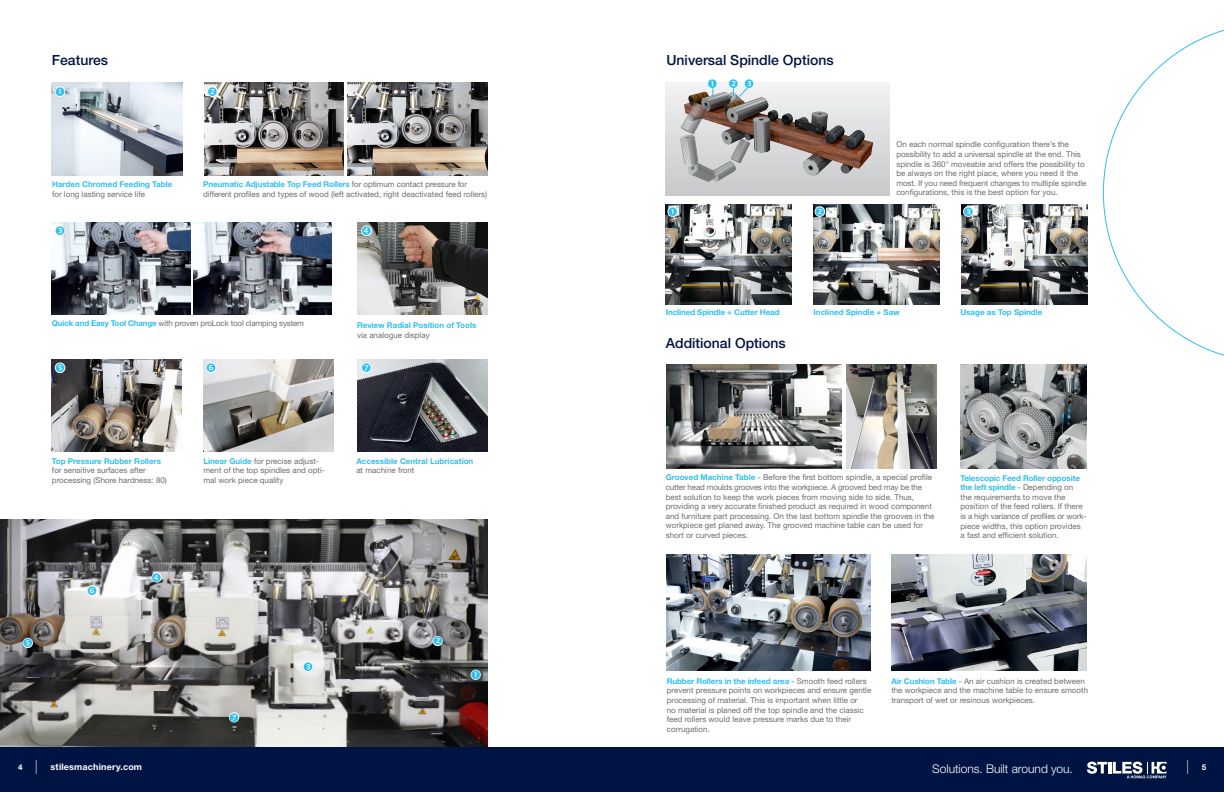
<style>
.page{position:relative;width:1224px;height:792px;background:#fff}
.page>*{position:absolute;margin:0;border:0;box-sizing:border-box;transform-origin:0 0}
.t1{font:500 14px "Helvetica Neue LT Std";color:#001443}
.t2{font:100 14px "Helvetica Neue LT Std";color:#fff}
.t3{font:300 12px "Helvetica Neue LTW1 G";letter-spacing:-.005em;color:#fff}
.t4{font:700 9px "Helvetica Neue LT Std";letter-spacing:.02em;color:#fff}
.t5{font:8px/9.6px "Helvetica Neue LT Std";color:#6c6d70}
.t6{font:700 8px "Helvetica Neue LT Std";color:#30bfef}
.t7{font:8px "Helvetica Neue LT Std";letter-spacing:-.02em;color:#6c6d70}
.t8{font:700 8px "Helvetica Neue LT Std";color:#fff}
.s1{font-weight:700;color:#30bfef}
.s2{font-weight:100;font-size:14px}
</style>
<div class="page">
<svg style="left:1103px;top:29px;width:121px;height:327px"></svg>
<div style="left:0;top:747px;width:1224px;height:45px;background:#001443"></div>
<img style="left:52px;top:83px;width:130px;height:92px">
<img style="left:204px;top:83px;width:140px;height:92px">
<img style="left:347px;top:83px;width:140px;height:92px">
<img style="left:357px;top:222px;width:130px;height:93px">
<img style="left:52px;top:222px;width:138px;height:93px">
<img style="left:193px;top:222px;width:139px;height:93px">
<img style="left:357px;top:359px;width:130px;height:93px">
<img style="left:52px;top:359px;width:130px;height:93px">
<img style="left:203px;top:359px;width:131px;height:93px">
<div style="left:666px;top:83px;width:223px;height:112px;background:linear-gradient(to bottom,#f2f2f3,#c7c8cb)"></div>
<img style="left:671px;top:83px;width:216px;height:112px">
<img style="left:666px;top:205px;width:126px;height:100px">
<img style="left:961px;top:205px;width:126px;height:100px">
<img style="left:814px;top:205px;width:126px;height:100px">
<img style="left:666px;top:364px;width:176px;height:104px">
<img style="left:846px;top:364px;width:91px;height:104px">
<img style="left:960px;top:364px;width:126px;height:104px">
<img style="left:666px;top:554px;width:204px;height:117px">
<img style="left:891px;top:554px;width:195px;height:117px">
<svg style="left:1087px;top:762px;width:79px;height:16px"></svg>
<img style="left:0;top:519px;width:487px;height:228px">
<svg style="left:708px;top:82px;width:9px;height:15px"></svg>
<svg style="left:729px;top:82px;width:24px;height:15px"></svg>
<svg style="left:668px;top:207px;width:9px;height:9px"></svg>
<svg style="left:816px;top:207px;width:8px;height:9px"></svg>
<svg style="left:964px;top:207px;width:9px;height:9px"></svg>
<svg style="left:56px;top:87px;width:8px;height:9px"></svg>
<svg style="left:208px;top:87px;width:9px;height:9px"></svg>
<svg style="left:56px;top:226px;width:8px;height:9px"></svg>
<svg style="left:362px;top:226px;width:9px;height:9px"></svg>
<svg style="left:56px;top:363px;width:8px;height:9px"></svg>
<svg style="left:207px;top:363px;width:9px;height:9px"></svg>
<svg style="left:362px;top:363px;width:9px;height:9px"></svg>
<svg style="left:24px;top:638px;width:8px;height:9px"></svg>
<svg style="left:88px;top:586px;width:8px;height:9px"></svg>
<svg style="left:152px;top:573px;width:9px;height:9px"></svg>
<svg style="left:230px;top:713px;width:8px;height:9px"></svg>
<svg style="left:304px;top:662px;width:8px;height:9px"></svg>
<svg style="left:433px;top:637px;width:9px;height:8px"></svg>
<svg style="left:471px;top:670px;width:9px;height:9px"></svg>
<h1 class="t1" style="left:52px;top:51px;width:58px">Features</h1>
<p class="t6" style="left:52px;top:179px;width:122px">Harden Chromed Feeding Table</p>
<p class="t5" style="left:52px;top:189px;width:94px">for long lasting service life</p>
<p class="t5" style="left:203px;top:179px;width:286px"><span class="s1">Pneumatic Adjustable Top Feed Rollers</span> for optimum contact pressure for different profiles and types of wood (left activated, right deactivated feed rollers)</p>
<p class="t7" style="left:52px;top:319px;width:254px"><span class="s1">Quick and Easy Tool Change</span> with proven proLock tool clamping system</p>
<p class="t6" style="left:357px;top:320px;width:121px">Review Radial Position of Tools</p>
<p class="t5" style="left:357px;top:330px;width:74px">via analogue display</p>
<p class="t6" style="left:52px;top:456px;width:111px">Top Pressure Rubber Rollers</p>
<p class="t5" style="left:52px;top:465px;width:116px">for sensitive surfaces after processing (Shore hardness: 80)</p>
<p class="t5" style="left:203px;top:456px;width:123px"><span class="s1">Linear Guide</span> for precise adjust&shy;ment of the top spindles and opti&shy;mal work piece quality</p>
<p class="t6" style="left:356px;top:456px;width:118px">Accessible Central Lubrication</p>
<p class="t5" style="left:356px;top:465px;width:60px">at machine front</p>
<h1 class="t1" style="left:666px;top:52px;width:169px">Universal Spindle Options</h1>
<p class="t5" style="left:896px;top:140px;width:192px">On each normal spindle configuration there’s the possibility to add a universal spindle at the end. This spindle is 360° moveable and offers the possibility to be always on the right place, where you need it the most. If you need frequent changes to multiple spindle configurations, this is the best option for you.</p>
<p class="t6" style="left:666px;top:307px;width:115px">Inclined Spindle + Cutter Head</p>
<p class="t6" style="left:814px;top:307px;width:88px">Inclined Spindle + Saw</p>
<p class="t6" style="left:960px;top:308px;width:84px">Usage as Top Spindle</p>
<h1 class="t1" style="left:666px;top:335px;width:122px">Additional Options</h1>
<p class="t5" style="left:666px;top:473px;width:270px"><span class="s1">Grooved Machine Table -</span> Before the first bottom spindle, a special profile cutter head moulds grooves into the workpiece. A grooved bed may be the best solution to keep the work pieces from moving side to side. Thus, providing a very accurate finished product as required in wood component and furniture part processing. On the last bottom spindle the grooves in the workpiece get planed away. The grooved machine table can be used for short or curved pieces.</p>
<p class="t5" style="left:961px;top:473px;width:127px"><span class="s1">Telescopic Feed Roller opposite the left spindle -</span> Depending on the requirements to move the position of the feed rollers. If there is a high variance of profiles or work&shy;piece widths, this option provides a fast and efficient solution.</p>
<p class="t5" style="left:667px;top:676px;width:206px"><span class="s1">Rubber Rollers in the infeed area -</span> Smooth feed rollers prevent pressure points on workpieces and ensure gentle processing of material. This is important when little or<br>no material is planed off the top spindle and the classic feed rollers would leave pressure marks due to their corrugation.</p>
<p class="t5" style="left:891px;top:676px;width:198px"><span class="s1">Air Cushion Table -</span> An air cushion is created between the workpiece and the machine table to ensure smooth transport of wet or resinous workpieces.</p>
<h2 class="t3" style="left:932px;top:761px;width:142px">Solutions. Built around you.</h2>
<p class="t8" style="left:18px;top:762px;width:22px">4 <span class="s2">|</span></p>
<p class="t4" style="left:51px;top:761px;width:93px">stilesmachinery.com</p>
<h1 class="t2" style="left:1186px;top:758px;width:5px">|</h1>
<p class="t8" style="left:1202px;top:762px;width:6px">5</p>
</div>
